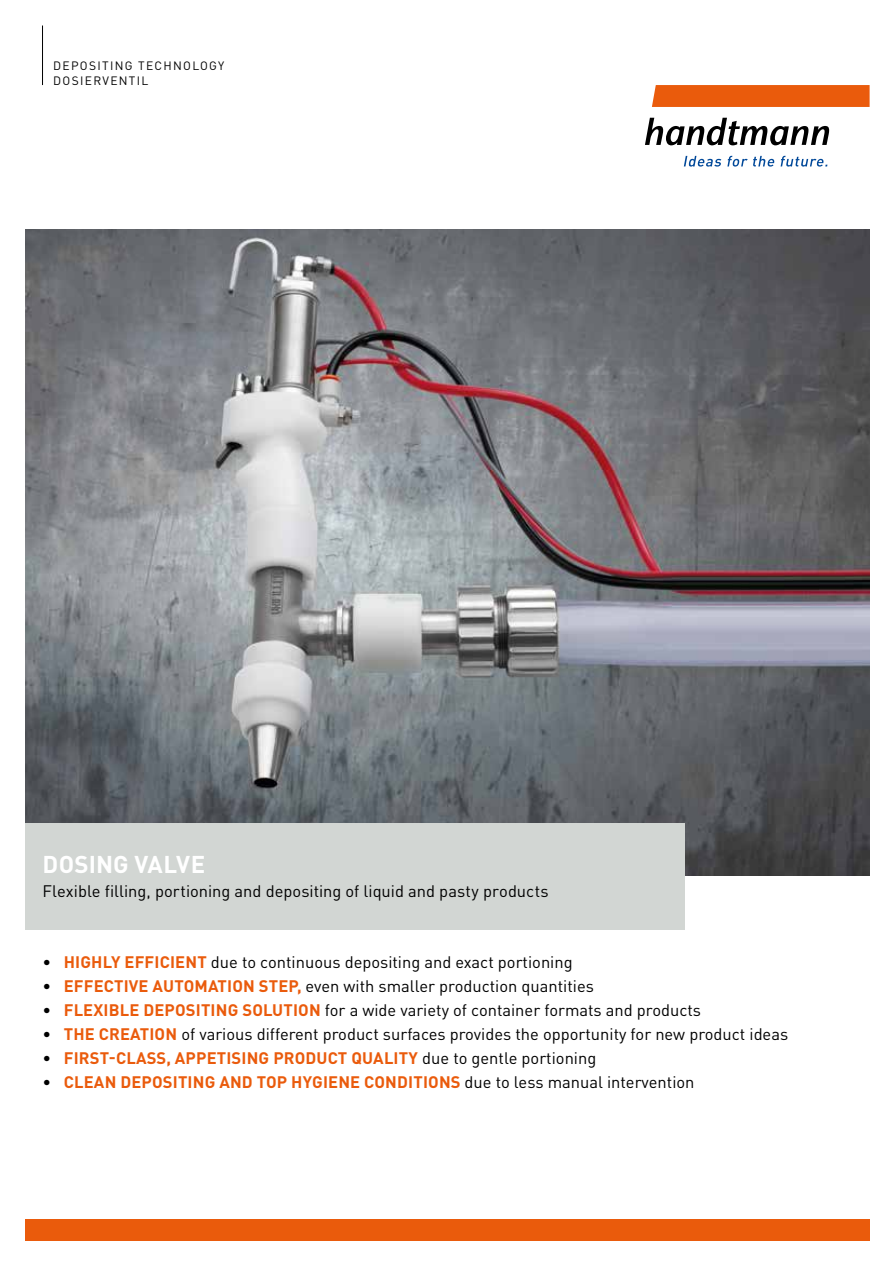
<style>
.page{position:relative;width:893px;height:1263px;background:#fff}
.page>*{position:absolute;margin:0;border:0;box-sizing:border-box;transform-origin:0 0}
.t1{font:700 24px "DIN Pro";letter-spacing:.005em;color:#fff}
.t2{font:16.5px "DIN Pro";color:#000}
.t3{font:700 16.5px "DIN Pro";letter-spacing:.01em;color:#ea5b0c}
.t4{font:12px/15px "DIN Pro";letter-spacing:.11em;color:#000}
.s1{font-weight:700;color:#ea5b0c}
.s2{font-weight:400;color:#000}
</style>
<div class="page">
<img style="left:26px;top:230px;width:844px;height:645px">
<div style="left:26px;top:1219px;width:844px;height:21px;background:#ea5b0c"></div>
<hr style="left:42px;top:26px;width:1px;height:59px;background:#000">
<div style="left:26px;top:823px;width:659px;height:107px;background:#d2d6d3"></div>
<svg style="left:652px;top:85px;width:218px;height:22px;background:#ea5d0f"></svg>
<svg style="left:645px;top:118px;width:184px;height:27px"></svg>
<svg style="left:684px;top:156px;width:37px;height:11px"></svg>
<svg style="left:727px;top:156px;width:48px;height:11px"></svg>
<svg style="left:781px;top:156px;width:46px;height:11px"></svg>
<p class="t4" style="left:53px;top:57px;width:173px">DEPOSITING TECHNOLOGY<br>DOSIERVENTIL</p>
<h1 class="t1" style="left:43px;top:844px;width:164px">DOSING VALVE</h1>
<p class="t2" style="left:43px;top:878px;width:508px">Flexible filling, portioning and depositing of liquid and pasty products</p>
<p class="t2" style="left:43px;top:949px;width:532px">• <span class="s1">HIGHLY EFFICIENT</span> due to continuous depositing and exact portioning</p>
<p class="t2" style="left:43px;top:973px;width:553px">• <span class="s1">EFFECTIVE AUTOMATION STEP,</span> even with smaller production quantities</p>
<p class="t2" style="left:43px;top:997px;width:660px">• <span class="s1">FLEXIBLE DEPOSITING SOLUTION</span> for a wide variety of container formats and products</p>
<p class="t2" style="left:43px;top:1021px;width:747px">• <span class="s1">THE CREATION</span> of various different product surfaces provides the opportunity for new product ideas</p>
<p class="t3" style="left:43px;top:1044px;width:555px"><span class="s2">•</span> FIRST-CLASS, APPETISING PRODUCT QUALITY <span class="s2">due to gentle portioning</span></p>
<p class="t3" style="left:43px;top:1068px;width:653px"><span class="s2">•</span> CLEAN DEPOSITING AND TOP HYGIENE CONDITIONS <span class="s2">due to less manual intervention</span></p>
</div>
